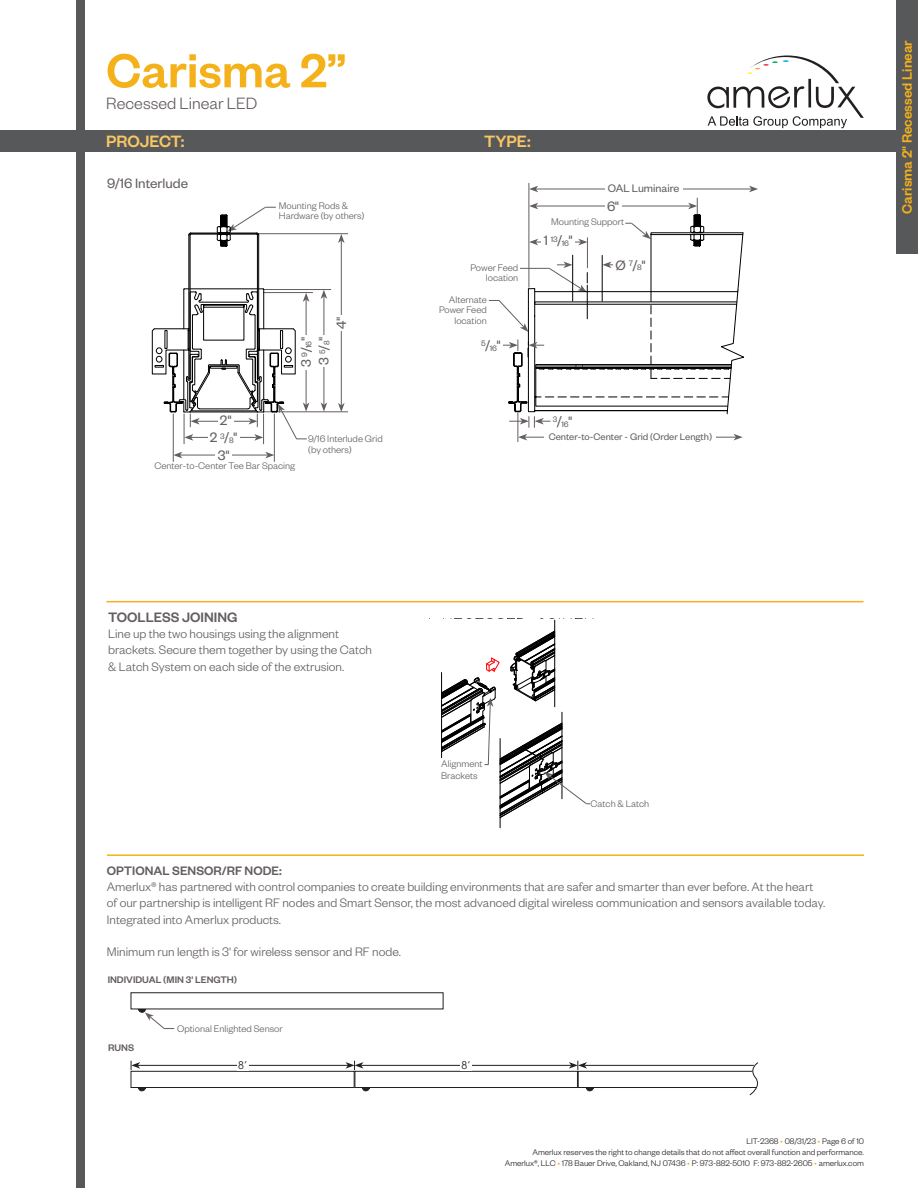
<style>
.page{position:relative;width:918px;height:1188px;background:#fff}
.page>*{position:absolute;margin:0;border:0;box-sizing:border-box;transform-origin:0 0}
.t1{font:500 52.5px "Founders Grotesk";color:#f4b119}
.t2{font:300 18px "Founders Grotesk";color:#645e5e}
.t3{font:500 18px "Founders Grotesk";color:#f9c664}
.t4{font:15px "Founders Grotesk";color:#645e5e}
.t5{font:500 15px "Founders Grotesk";color:#f4b119}
.t6{font:500 15px "Founders Grotesk";color:#645e5e}
.t7{font:300 13.5px/16.2px "Founders Grotesk";color:#645e5e}
.t8{font:500 13.5px "Founders Grotesk";color:#645e5e}
.t9{font:12px "Founders Grotesk";color:#645e5e}
.t10{font:300 10.5px/10.5px "Founders Grotesk";color:#645e5e}
.t11{font:10.5px "Founders Grotesk";color:#645e5e}
.t12{font:500 10.5px "Founders Grotesk";color:#645e5e}
.t13{font:10.5px "Avant Garde";color:#231f20}
.t14{font:300 9px/10.8px "Founders Grotesk";color:#231f20;text-align:right}
.t15{font:8.7px "Founders Grotesk";letter-spacing:-.04em;color:#645e5e}
.s1{font-size:8.7px}
.s2{font-size:15px}
.s3{color:#f4b119}
</style>
<div class="page">
<div style="left:76px;top:0;width:10px;height:1188px;background:#57585a"></div>
<div style="left:0;top:130px;width:918px;height:22px;background:#57585a"></div>
<svg style="left:707px;top:56px;width:157px;height:72px"></svg>
<div style="left:896px;top:0;width:22px;height:254px;background:#57585a"></div>
<hr style="left:258px;top:233px;width:90px;height:1px;background:#645e5e">
<hr style="left:263px;top:289px;width:68px;height:1px;background:#645e5e">
<hr style="left:263px;top:292px;width:50px;height:1px;background:#645e5e">
<hr style="left:263px;top:412px;width:85px;height:1px;background:#645e5e">
<hr style="left:263px;top:414px;width:1px;height:30px;background:#645e5e">
<hr style="left:274px;top:414px;width:1px;height:48px;background:#645e5e">
<hr style="left:180px;top:455px;width:88px;height:1px;background:#645e5e">
<svg style="left:174px;top:452px;width:8px;height:6px"></svg>
<svg style="left:265px;top:452px;width:9px;height:6px"></svg>
<hr style="left:324px;top:296px;width:1px;height:109px;background:#645e5e">
<svg style="left:321px;top:402px;width:6px;height:10px"></svg>
<svg style="left:321px;top:290px;width:6px;height:9px"></svg>
<hr style="left:341px;top:241px;width:1px;height:164px;background:#645e5e">
<svg style="left:338px;top:403px;width:7px;height:9px"></svg>
<svg style="left:338px;top:234px;width:7px;height:9px"></svg>
<div style="left:317px;top:335px;width:14px;height:32px;background:#fff"></div>
<div style="left:335px;top:315px;width:13px;height:16px;background:#fff"></div>
<div style="left:216px;top:448px;width:16px;height:14px;background:#fff"></div>
<hr style="left:525px;top:437px;width:211px;height:1px;background:#645e5e">
<svg style="left:734px;top:434px;width:9px;height:6px"></svg>
<svg style="left:519px;top:434px;width:8px;height:6px"></svg>
<hr style="left:518px;top:412px;width:1px;height:30px;background:#645e5e">
<hr style="left:529px;top:183px;width:1px;height:105px;background:#645e5e">
<hr style="left:184px;top:414px;width:1px;height:30px;background:#645e5e">
<hr style="left:173px;top:414px;width:1px;height:48px;background:#645e5e">
<svg style="left:152px;top:207px;width:157px;height:234px"></svg>
<svg style="left:489px;top:198px;width:256px;height:230px"></svg>
<div style="left:279px;top:202px;width:86px;height:17px;background:#fff"></div>
<div style="left:545px;top:434px;width:171px;height:6px;background:#fff"></div>
<hr style="left:107px;top:854px;width:757px;height:2px;background:#f4b119">
<hr style="left:106px;top:601px;width:758px;height:1px;background:#f4b119">
<div style="left:131px;top:992px;width:312px;height:17px;border:1px solid #231f20"></div>
<div style="left:131px;top:1071px;width:224px;height:17px;border:1px solid #231f20"></div>
<svg style="left:138px;top:1088px;width:8px;height:3px"></svg>
<div style="left:355px;top:1071px;width:223px;height:17px;border:1px solid #231f20"></div>
<svg style="left:362px;top:1088px;width:8px;height:3px"></svg>
<svg style="left:138px;top:1009px;width:36px;height:20px"></svg>
<hr style="left:138px;top:1065px;width:210px;height:1px;background:#231f20">
<svg style="left:131px;top:1061px;width:9px;height:9px"></svg>
<div style="left:237px;top:1060px;width:12px;height:10px;background:#fff"></div>
<hr style="left:361px;top:1065px;width:210px;height:1px;background:#231f20">
<svg style="left:346px;top:1061px;width:18px;height:9px"></svg>
<div style="left:460px;top:1060px;width:12px;height:10px;background:#fff"></div>
<svg style="left:569px;top:1061px;width:189px;height:35px"></svg>
<hr style="left:536px;top:189px;width:215px;height:1px;background:#645e5e">
<svg style="left:749px;top:186px;width:9px;height:6px"></svg>
<svg style="left:529px;top:186px;width:9px;height:6px"></svg>
<div style="left:605px;top:183px;width:77px;height:11px;background:#fff"></div>
<div style="left:542px;top:234px;width:33px;height:13px;background:#fff"></div>
<svg style="left:441px;top:619px;width:149px;height:210px"></svg>
<h1 class="t1" style="left:106px;top:38px;width:242px">Carisma 2”</h1>
<h2 class="t2" style="left:106px;top:92px;width:153px">Recessed Linear LED</h2>
<h2 class="t3" style="left:106px;top:130px;width:80px">PROJECT:</h2>
<h2 class="t3" style="left:484px;top:130px;width:48px">TYPE:</h2>
<p class="t4" style="left:107px;top:174px;width:82px">9/16 Interlude</p>
<p class="t10" style="left:279px;top:200px;width:87px">Mounting Rods &amp;<br>Hardware (by others)</p>
<p class="t4" style="left:332px;top:329px;width:13px;rotate:-90deg">4"</p>
<p class="t4" style="left:297px;top:367px;width:32px;rotate:-90deg">3 <sup>9</sup>/<span class="s1">16</span>"</p>
<p class="t4" style="left:315px;top:365px;width:29px;rotate:-90deg">3 <sup>5</sup>/<span class="s1">8</span>"</p>
<p class="t10" style="left:470px;top:261px;width:49px">Power Feed</p>
<p class="t10" style="left:486px;top:272px;width:34px">location</p>
<p class="t10" style="left:449px;top:294px;width:39px">Alternate</p>
<p class="t10" style="left:439px;top:304px;width:49px">Power Feed</p>
<p class="t10" style="left:454px;top:315px;width:34px">location</p>
<p class="t15" style="left:481px;top:343px;width:21px">5<span class="s2">/</span>16<span class="s2">"</span></p>
<p class="t9" style="left:608px;top:181px;width:73px">OAL Luminaire</p>
<p class="t4" style="left:607px;top:197px;width:14px">6"</p>
<p class="t10" style="left:551px;top:216px;width:75px">Mounting Support</p>
<p class="t15" style="left:544px;top:236px;width:31px"><span class="s2">1</span> 13<span class="s2">/</span>16<span class="s2">"</span></p>
<p class="t4" style="left:616px;top:256px;width:32px">Ø <sup>7</sup>/<span class="s1">8</span>"</p>
<p class="t4" style="left:220px;top:411px;width:13px">2"</p>
<p class="t4" style="left:210px;top:428px;width:29px">2 <sup>3</sup>/<span class="s1">8</span>"</p>
<p class="t4" style="left:218px;top:446px;width:14px">3"</p>
<p class="t10" style="left:154px;top:460px;width:142px">Center-to-Center Tee Bar Spacing</p>
<p class="t10" style="left:308px;top:433px;width:76px">9/16 Interlude Grid (by others)</p>
<p class="t15" style="left:553px;top:419px;width:21px">3<span class="s2">/</span>16<span class="s2">"</span></p>
<p class="t11" style="left:549px;top:431px;width:165px">Center-to-Center - Grid (Order Length)</p>
<p class="t5" style="left:898px;top:214px;width:175px;rotate:-90deg">Carisma 2" Recessed Linear</p>
<p class="t6" style="left:108px;top:608px;width:131px">TOOLLESS JOINING</p>
<p class="t7" style="left:108px;top:625px;width:265px">Line up the two housings using the alignment brackets. Secure them together by using the Catch &amp; Latch System on each side of the extrusion.</p>
<p class="t10" style="left:441px;top:757px;width:43px;line-height:11.6px">Alignment<br>Brackets</p>
<p class="t10" style="left:591px;top:798px;width:60px">Catch &amp; Latch</p>
<p class="t8" style="left:107px;top:862px;width:176px">OPTIONAL SENSOR/RF NODE:</p>
<p class="t7" style="left:107px;top:878px;width:720px">Amerlux® has partnered with control companies to create building environments that are safer and smarter than ever before. At the heart of our partnership is intelligent RF nodes and Smart Sensor, the most advanced digital wireless communication and sensors available today.<br>Integrated into Amerlux products.</p>
<p class="t7" style="left:107px;top:943px;width:296px">Minimum run length is 3' for wireless sensor and RF node.</p>
<p class="t12" style="left:108px;top:973px;width:131px">INDIVIDUAL (MIN 3' LENGTH)</p>
<p class="t12" style="left:108px;top:1041px;width:28px">RUNS</p>
<p class="t10" style="left:177px;top:1023px;width:107px">Optional Enlighted Sensor</p>
<p class="t13" style="left:238px;top:1059px;width:11px">8’</p>
<p class="t13" style="left:461px;top:1059px;width:11px">8’</p>
<p class="t14" style="left:505px;top:1135px;width:361px">LIT-2368 <span class="s3">•</span> 08/31/23 <span class="s3">•</span> Page 6 of 10<br>Amerlux reserves the right to change details that do not affect overall function and performance.<br>Amerlux®, LLC <span class="s3">•</span> 178 Bauer Drive, Oakland, NJ 07436 <span class="s3">•</span> P: 973-882-5010 F: 973-882-2605 <span class="s3">•</span> amerlux.com</p>
</div>
